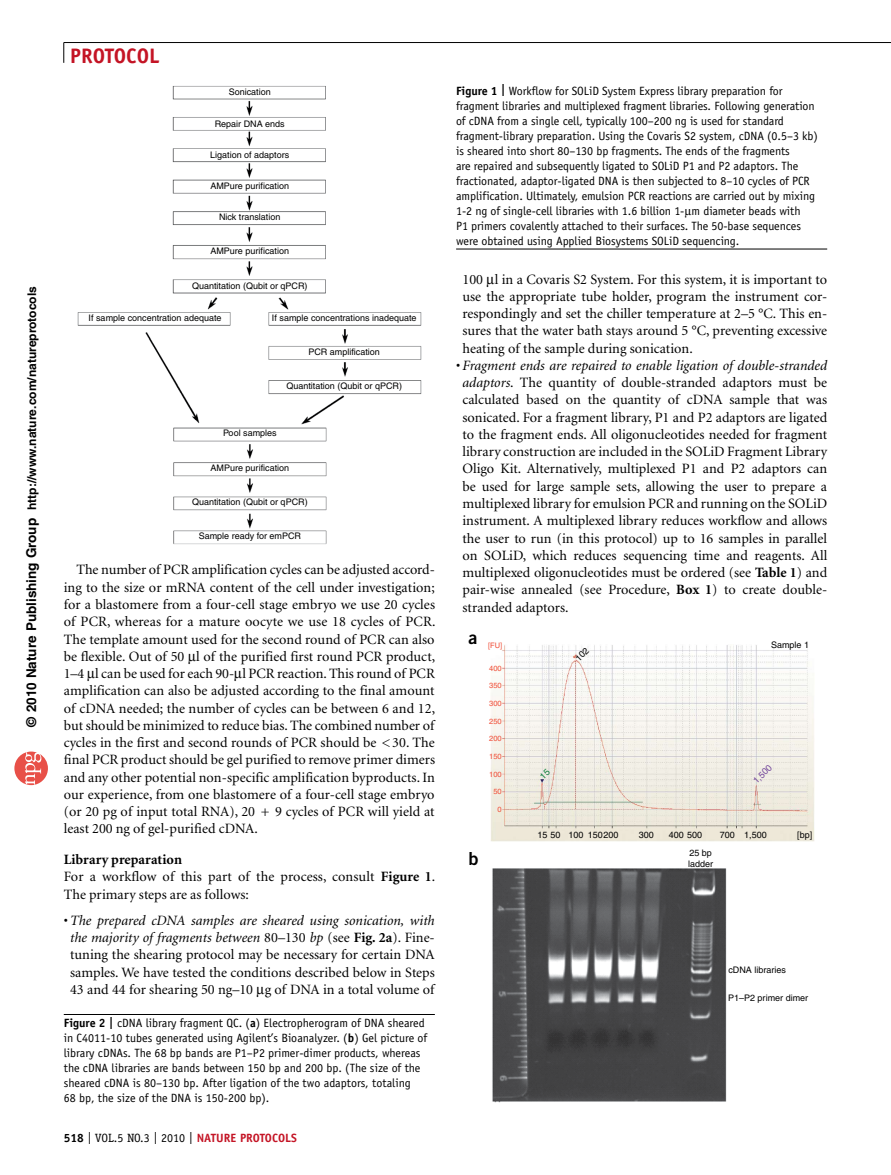
<style>
.page{position:relative;width:891px;height:1175px;background:#fff}
.page>*{position:absolute;margin:0;border:0;box-sizing:border-box;transform-origin:0 0}
.t1{font:700 21px "Officina Sans";color:#c41425}
.t2{font:18px "Trade Gothic Bold Two";color:#000}
.pPara{font:14.25px/17.2px "Minion";color:#000;text-align:justify}
.pBulletLevel1_copy{font:14.25px/17.2px "Minion";color:#000;text-align:justify}
.pBulletLevel1First_c{font:14.25px/17.2px "Minion";color:#000;text-align:center}
.pFirstpara{font:14.25px/17.2px "Minion";letter-spacing:.005em;color:#000}
.pSec2ttl{font:700 14.25px "Minion";color:#000}
.t3{font:700 13.5px "Helvetica";color:#000}
.pFigureCaption{font:12px/15px "Officina Sans";letter-spacing:-.005em;color:#000}
.pFigureCaption_tRL{font:12px/15px "Officina Sans";color:#000}
.t4{font:700 12px "Helvetica";color:#000}
.t5{font:12px "Officina Serif";color:#000}
.t6{font:9px/10.8px "Helvetica";color:#000}
.t7{font:9px "Helvetica";color:#74489c}
.t8{font:7.5px "Helvetica";color:#f04a33}
.s1{font-weight:700}
.s2{font-style:italic}
.s3{font-family:"Officina Sans";font-weight:700}
.s4{font-family:"Officina Sans";font-weight:700;color:#c41425}
</style>
<div class="page">
<svg style="left:64px;top:43px;width:1px;height:20px"></svg>
<hr style="left:64px;top:42px;width:827px;height:1px;background:#000">
<svg style="left:14px;top:751px;width:34px;height:34px"></svg>
<img style="left:77px;top:87px;width:344px;height:455px">
<hr style="left:456px;top:249px;width:371px;height:1px;background:#000">
<img style="left:492px;top:868px;width:235px;height:232px">
<img style="left:491px;top:644px;width:324px;height:197px">
<hr style="left:64px;top:1014px;width:371px;height:1px;background:#000">
<svg style="left:540px;top:768px;width:10px;height:11px"></svg>
<svg style="left:575px;top:647px;width:14px;height:14px"></svg>
<p class="t4" style="left:25px;top:510px;width:225px;rotate:-90deg">h ptt w//: ww n. uta er .com/natureprotocols</p>
<p class="t3" style="left:23px;top:726px;width:210px;rotate:-90deg">© 0102 N uta er P u b hsi l ni g G or u p</p>
<p class="t1" style="left:70px;top:43px;width:91px">PROTOCOL</p>
<p class="t6" style="left:229px;top:87px;width:44px">Sonication</p>
<p class="t6" style="left:215px;top:118px;width:72px">Repair DNA ends</p>
<p class="t6" style="left:210px;top:149px;width:81px">Ligation of adaptors</p>
<p class="t6" style="left:210px;top:180px;width:80px">AMPure purification</p>
<p class="t6" style="left:219px;top:212px;width:63px">Nick translation</p>
<p class="t6" style="left:210px;top:245px;width:80px">AMPure purification</p>
<p class="t6" style="left:192px;top:280px;width:117px">Quantitation (Qubit or qPCR)</p>
<p class="t6" style="left:89px;top:312px;width:134px">If sample concentration adequate</p>
<p class="t6" style="left:272px;top:312px;width:146px">If sample concentrations inadequate</p>
<p class="t6" style="left:308px;top:346px;width:73px">PCR amplification</p>
<p class="t6" style="left:286px;top:380px;width:117px">Quantitation (Qubit or qPCR)</p>
<p class="t6" style="left:223px;top:428px;width:55px">Pool samples</p>
<p class="t6" style="left:211px;top:462px;width:80px">AMPure purification</p>
<p class="t6" style="left:192px;top:497px;width:117px">Quantitation (Qubit or qPCR)</p>
<p class="t6" style="left:199px;top:530px;width:104px">Sample ready for emPCR</p>
<p class="pPara" style="left:64px;top:562px;width:373px;text-indent:13px">The number of PCR amplification cycles can be adjusted accord&shy;ing to the size or mRNA content of the cell under investigation; for a blastomere from a four-cell stage embryo we use 20 cycles of PCR, whereas for a mature oocyte we use 18 cycles of PCR.<br>The template amount used for the second round of PCR can also be flexible. Out of 50 l of the purified first round PCR product, 1–4 l can be used for each 90- l PCR reaction. This round of PCR amplification can also be adjusted according to the final amount of cDNA needed; the number of cycles can be between 6 and 12, but should be minimized to reduce bias. The combined number of cycles in the first and second rounds of PCR should be &lt;30. The final PCR product should be gel purified to remove primer dimers and any other potential non-specific amplification byproducts. In our experience, from one blastomere of a four-cell stage embryo (or 20 pg of input total RNA), 20 + 9 cycles of PCR will yield at least 200 ng of gel-purified cDNA.</p>
<p class="pSec2ttl" style="left:64px;top:852px;width:120px">Library preparation</p>
<p class="pFirstpara" style="left:64px;top:868px;width:373px">For a workflow of this part of the process, consult <span class="s1">Figure 1</span>.<br>The primary steps are as follows:</p>
<p class="pBulletLevel1First_c" style="left:64px;top:912px;width:373px">•<span class="s2">The prepared cDNA samples are sheared using sonication, with the majority of fragments between</span> 80–130 <span class="s2">bp</span> (see <span class="s1">Fig. 2a</span>). Fine&shy;tuning the shearing protocol may be necessary for certain DNA samples. We have tested the conditions described below in Steps 43 and 44 for shearing 50 ng–10 g of DNA in a total volume of</p>
<p class="pFigureCaption_tRL" style="left:64px;top:1015px;width:365px"><span class="s1">FIGURE 2 |</span> cDNA library fragment QC. (<span class="s1">A</span>) Electropherogram of DNA sheared in C4011-10 tubes generated using Agilent’s Bioanalyzer. (<span class="s1">B</span>) Gel picture of library cDNAs. The 68 bp bands are P1–P2 primer-dimer products, whereas the cDNA libraries are bands between 150 bp and 200 bp. (The size of the sheared cDNA is 80–130 bp. After ligation of the two adaptors, totaling<br>68 bp, the size of the DNA is 150-200 bp).</p>
<p class="t5" style="left:64px;top:1131px;width:235px"><span class="s3">518</span> | VOL.5 NO.3 | 2010 | <span class="s4">NATURE PROTOCOLS</span></p>
<p class="pFigureCaption" style="left:456px;top:83px;width:363px"><span class="s1">FIGURE 1 |</span> Workflow for SOLiD System Express library preparation for fragment libraries and multiplexed fragment libraries. Following generation of cDNA from a single cell, typically 100–200 ng is used for standard fragment-library preparation. Using the Covaris S2 system, cDNA (0.5–3 kb) is sheared into short 80–130 bp fragments. The ends of the fragments<br>are repaired and subsequently ligated to SOLiD P1 and P2 adaptors. The fractionated, adaptor-ligated DNA is then subjected to 8–10 cycles of PCR amplification. Ultimately, emulsion PCR reactions are carried out by mixing 1-2 ng of single-cell libraries with 1.6 billion 1- m diameter beads with<br>P1 primers covalently attached to their surfaces. The 50-base sequences were obtained using Applied Biosystems SOLiD sequencing.</p>
<p class="pBulletLevel1First_c" style="left:463px;top:271px;width:366px;text-align:justify">100 l in a Covaris S2 System. For this system, it is important to use the appropriate tube holder, program the instrument cor&shy;respondingly and set the chiller temperature at 2–5 °C. This en&shy;sures that the water bath stays around 5 °C, preventing excessive heating of the sample during sonication.</p>
<p class="pBulletLevel1_copy" style="left:463px;top:357px;width:366px;text-indent:-6px">•<span class="s2">Fragment ends are repaired to enable ligation of double-stranded adaptors</span>. The quantity of double-stranded adaptors must be calculated based on the quantity of cDNA sample that was sonicated. For a fragment library, P1 and P2 adaptors are ligated to the fragment ends. All oligonucleotides needed for fragment library construction are included in the SOLiD Fragment Library Oligo Kit. Alternatively, multiplexed P1 and P2 adaptors can be used for large sample sets, allowing the user to prepare a multiplexed library for emulsion PCR and running on the SOLiD instrument. A multiplexed library reduces workflow and allows the user to run (in this protocol) up to 16 samples in parallel on SOLiD, which reduces sequencing time and reagents. All multiplexed oligonucleotides must be ordered (see <span class="s1">Table 1</span>) and pair-wise annealed (see Procedure, <span class="s1">Box 1</span>) to create double&shy;stranded adaptors.</p>
<p class="t2" style="left:469px;top:626px;width:10px">a</p>
<p class="t8" style="left:488px;top:641px;width:16px">[FU]</p>
<p class="t8" style="left:489px;top:663px;width:14px">400</p>
<p class="t8" style="left:489px;top:681px;width:14px">350</p>
<p class="t8" style="left:489px;top:699px;width:14px">300</p>
<p class="t8" style="left:489px;top:716px;width:14px">250</p>
<p class="t8" style="left:489px;top:734px;width:14px">200</p>
<p class="t8" style="left:489px;top:752px;width:14px">150</p>
<p class="t8" style="left:489px;top:769px;width:14px">100</p>
<p class="t8" style="left:493px;top:787px;width:10px">50</p>
<p class="t8" style="left:498px;top:804px;width:6px">0</p>
<p class="t2" style="left:469px;top:847px;width:12px">b</p>
<p class="t6" style="left:771px;top:639px;width:40px">Sample 1</p>
<p class="t7" style="left:751px;top:778px;width:24px;rotate:-45deg">1,500</p>
<p class="t6" style="left:538px;top:829px;width:82px">15 50 100 150200</p>
<p class="t6" style="left:639px;top:829px;width:17px">300</p>
<p class="t6" style="left:669px;top:829px;width:35px">400 500</p>
<p class="t6" style="left:720px;top:829px;width:48px">700 1,500</p>
<p class="t6" style="left:688px;top:847px;width:27px">25 bp ladder</p>
<p class="t6" style="left:797px;top:829px;width:17px">[bp]</p>
<p class="t6" style="left:728px;top:964px;width:59px">cDNA libraries</p>
<p class="t6" style="left:728px;top:992px;width:82px">P1–P2 primer dimer</p>
</div>
